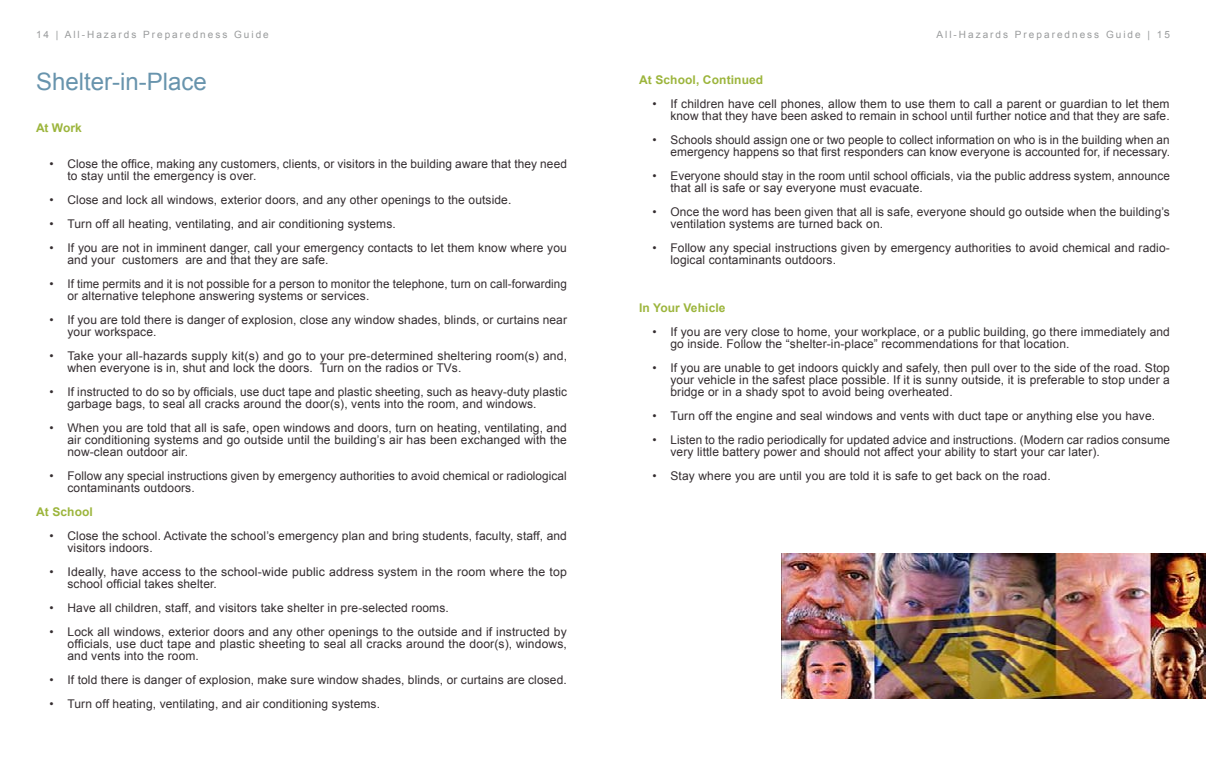
<style>
.page{position:relative;width:1206px;height:783px;background:#fff}
.page>*{position:absolute;margin:0;border:0;box-sizing:border-box;transform-origin:0 0}
.t1{font:24px "Arial";color:#6894ad}
.t2{font:12px/12px "Arial";letter-spacing:.01em;color:#342d30}
.t3{font:700 12px "Arial";letter-spacing:.01em;color:#9cb53c}
.t4{font:10px "Arial";letter-spacing:.2em;color:#999b9c}
</style>
<div class="page">
<img style="left:782px;top:553px;width:424px;height:146px">
<p class="t4" style="left:36px;top:28px;width:234px">14 | All-Hazards Preparedness Guide</p>
<p class="t4" style="left:937px;top:28px;width:235px">All-Hazards Preparedness Guide | 15</p>
<h1 class="t1" style="left:36px;top:66px;width:172px">Shelter-in-Place</h1>
<p class="t3" style="left:36px;top:120px;width:47px">At Work</p>
<p class="t2" style="left:68px;top:158px;width:501px;text-indent:-18px">• Close the office, making any customers, clients, or visitors in the building aware that they need to stay until the emergency is over.</p>
<p class="t2" style="left:50px;top:194px;width:463px">• Close and lock all windows, exterior doors, and any other openings to the outside.</p>
<p class="t2" style="left:50px;top:218px;width:348px">• Turn off all heating, ventilating, and air conditioning systems.</p>
<p class="t2" style="left:68px;top:242px;width:501px;text-indent:-18px">• If you are not in imminent danger, call your emergency contacts to let them know where you and your customers are and that they are safe.</p>
<p class="t2" style="left:68px;top:278px;width:501px;text-indent:-18px">• If time permits and it is not possible for a person to monitor the telephone, turn on call-forwarding or alternative telephone answering systems or services.</p>
<p class="t2" style="left:68px;top:314px;width:501px;text-indent:-18px">• If you are told there is danger of explosion, close any window shades, blinds, or curtains near your workspace.</p>
<p class="t2" style="left:68px;top:350px;width:501px;text-indent:-18px">• Take your all-hazards supply kit(s) and go to your pre-determined sheltering room(s) and, when everyone is in, shut and lock the doors. Turn on the radios or TVs.</p>
<p class="t2" style="left:68px;top:386px;width:501px;text-indent:-18px">• If instructed to do so by officials, use duct tape and plastic sheeting, such as heavy-duty plastic garbage bags, to seal all cracks around the door(s), vents into the room, and windows.</p>
<p class="t2" style="left:68px;top:422px;width:501px;text-align:justify;text-indent:-18px">• When you are told that all is safe, open windows and doors, turn on heating, ventilating, and air conditioning systems and go outside until the building’s air has been exchanged with the now-clean outdoor air.</p>
<p class="t2" style="left:68px;top:470px;width:501px;text-indent:-18px">• Follow any special instructions given by emergency authorities to avoid chemical or radiological contaminants outdoors.</p>
<p class="t3" style="left:36px;top:504px;width:58px">At School</p>
<p class="t2" style="left:68px;top:530px;width:501px;text-indent:-18px">• Close the school. Activate the school’s emergency plan and bring students, faculty, staff, and visitors indoors.</p>
<p class="t2" style="left:68px;top:566px;width:501px;text-indent:-18px">• Ideally, have access to the school-wide public address system in the room where the top school official takes shelter.</p>
<p class="t2" style="left:50px;top:602px;width:401px">• Have all children, staff, and visitors take shelter in pre-selected rooms.</p>
<p class="t2" style="left:68px;top:626px;width:501px;text-align:justify;text-indent:-18px">• Lock all windows, exterior doors and any other openings to the outside and if instructed by officials, use duct tape and plastic sheeting to seal all cracks around the door(s), windows, and vents into the room.</p>
<p class="t2" style="left:50px;top:674px;width:519px">• If told there is danger of explosion, make sure window shades, blinds, or curtains are closed.</p>
<p class="t2" style="left:50px;top:698px;width:332px">• Turn off heating, ventilating, and air conditioning systems.</p>
<p class="t3" style="left:639px;top:72px;width:126px">At School, Continued</p>
<p class="t2" style="left:652px;top:98px;width:519px;text-align:right">• If children have cell phones, allow them to use them to call a parent or guardian to let them know that they have been asked to remain in school until further notice and that they are safe.</p>
<p class="t2" style="left:652px;top:134px;width:519px;text-align:right">• Schools should assign one or two people to collect information on who is in the building when an emergency happens so that first responders can know everyone is accounted for, if necessary.</p>
<p class="t2" style="left:670px;top:170px;width:501px;text-indent:-18px">• Everyone should stay in the room until school officials, via the public address system, announce that all is safe or say everyone must evacuate.</p>
<p class="t2" style="left:670px;top:206px;width:501px;text-indent:-18px">• Once the word has been given that all is safe, everyone should go outside when the building’s ventilation systems are turned back on.</p>
<p class="t2" style="left:670px;top:242px;width:501px;text-indent:-18px">• Follow any special instructions given by emergency authorities to avoid chemical and radio&shy;logical contaminants outdoors.</p>
<p class="t3" style="left:639px;top:300px;width:88px">In Your Vehicle</p>
<p class="t2" style="left:670px;top:326px;width:501px;text-indent:-18px">• If you are very close to home, your workplace, or a public building, go there immediately and go inside. Follow the “shelter-in-place” recommendations for that location.</p>
<p class="t2" style="left:670px;top:362px;width:501px;text-align:justify;text-indent:-18px">• If you are unable to get indoors quickly and safely, then pull over to the side of the road. Stop your vehicle in the safest place possible. If it is sunny outside, it is preferable to stop under a bridge or in a shady spot to avoid being overheated.</p>
<p class="t2" style="left:652px;top:410px;width:504px">• Turn off the engine and seal windows and vents with duct tape or anything else you have.</p>
<p class="t2" style="left:670px;top:434px;width:501px;text-indent:-18px">• Listen to the radio periodically for updated advice and instructions. (Modern car radios consume very little battery power and should not affect your ability to start your car later).</p>
<p class="t2" style="left:652px;top:470px;width:400px">• Stay where you are until you are told it is safe to get back on the road.</p>
</div>
